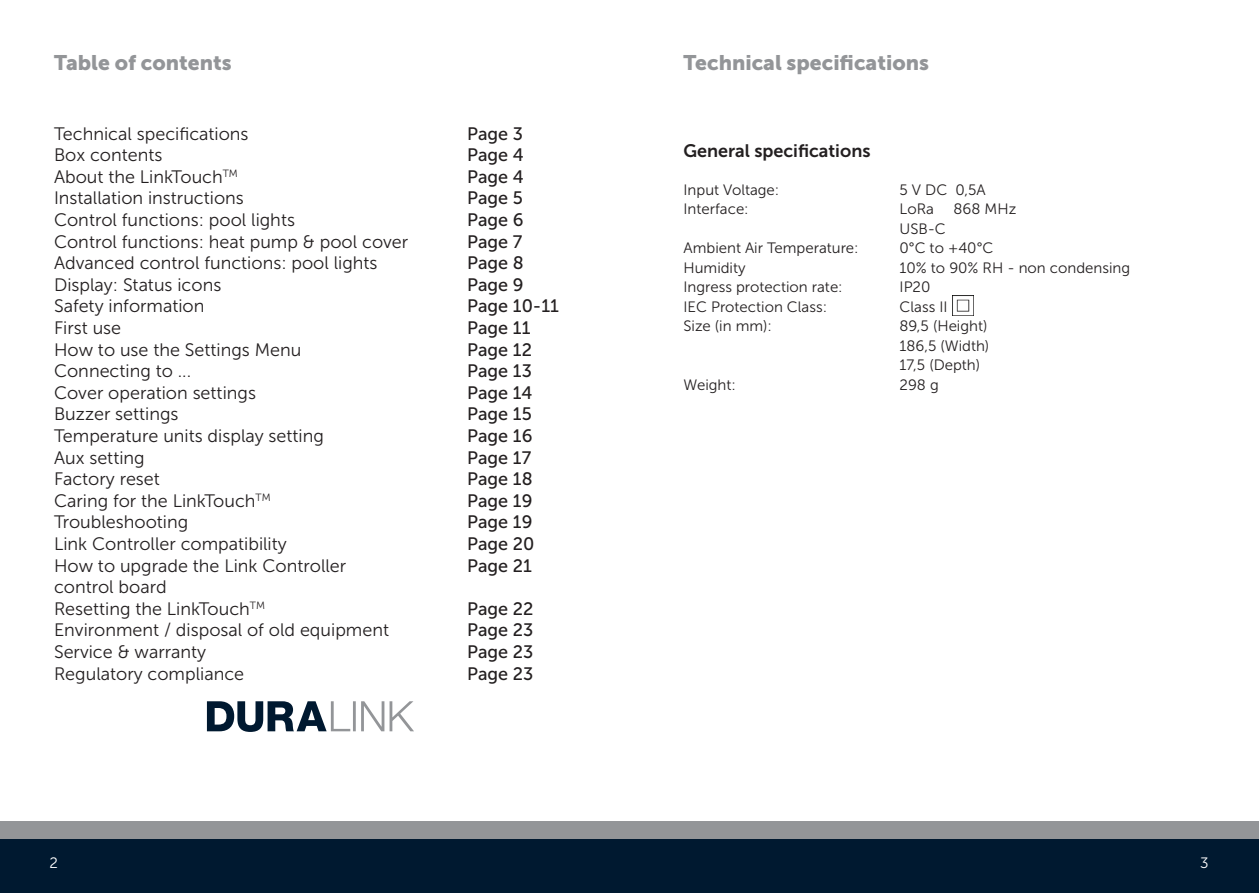
<style>
.page{position:relative;width:1259px;height:893px;background:#fff}
.page>*{position:absolute;margin:0;border:0;box-sizing:border-box;transform-origin:0 0}
.t1{font:21px "Museo Sans 900";color:#939598}
.t2{font:18px/21.6px "Museo Sans 300";color:#231f20}
.t3{font:18px/21.6px "Museo Sans 500";color:#231f20}
.t4{font:18px "Museo Sans 700";color:#231f20}
.t5{font:15px/19.5px "Museo Sans 300";color:#231f20}
.t6{font:15px "Museo Sans 300";color:#fff}
</style>
<div class="page">
<div style="left:614px;top:839px;width:645px;height:54px;background:#001930"></div>
<div style="left:614px;top:822px;width:645px;height:17px;background:#939598"></div>
<div style="left:0;top:839px;width:644px;height:54px;background:#001930"></div>
<div style="left:0;top:822px;width:644px;height:17px;background:#939598"></div>
<svg style="left:207px;top:701px;width:207px;height:31px"></svg>
<svg style="left:952px;top:295px;width:22px;height:21px"></svg>
<img style="left:953px;top:295px;width:20px;height:20px">
<p class="t1" style="left:54px;top:50px;width:179px">Table of contents</p>
<p class="t2" style="left:54px;top:123px;width:356px">Technical specifications<br>Box contents<br>About the LinkTouch<sup>TM<br></sup>Installation instructions<br>Control functions: pool lights<br>Control functions: heat pump &amp; pool cover<br>Advanced control functions: pool lights<br>Display: Status icons<br>Safety information<br>First use<br>How to use the Settings Menu<br>Connecting to ...<br>Cover operation settings<br>Buzzer settings<br>Temperature units display setting<br>Aux setting<br>Factory reset<br>Caring for the LinkTouch<sup>TM<br></sup>Troubleshooting<br>Link Controller compatibility<br>How to upgrade the Link Controller control board<br>Resetting the LinkTouch<sup>TM<br></sup>Environment / disposal of old equipment<br>Service &amp; warranty<br>Regulatory compliance</p>
<p class="t3" style="left:467px;top:123px;width:93px">Page 3<br>Page 4<br>Page 4<br>Page 5<br>Page 6<br>Page 7<br>Page 8<br>Page 9<br>Page 10-11<br>Page 11<br>Page 12<br>Page 13<br>Page 14<br>Page 15<br>Page 16<br>Page 17<br>Page 18<br>Page 19<br>Page 19<br>Page 20<br>Page 21</p>
<p class="t3" style="left:467px;top:598px;width:68px;text-align:justify">Page 22<br>Page 23<br>Page 23<br>Page 23</p>
<p class="t1" style="left:683px;top:50px;width:247px">Technical specifications</p>
<p class="t4" style="left:683px;top:141px;width:188px">General specifications</p>
<p class="t5" style="left:683px;top:180px;width:97px">Input Voltage:</p>
<p class="t5" style="left:899px;top:180px;width:88px">5 V DC 0,5A</p>
<p class="t5" style="left:683px;top:200px;width:67px">Interface:</p>
<p class="t5" style="left:899px;top:200px;width:36px">LoRa</p>
<p class="t5" style="left:953px;top:200px;width:64px">868 MHz</p>
<p class="t5" style="left:899px;top:219px;width:48px">USB-C</p>
<p class="t5" style="left:683px;top:239px;width:177px">Ambient Air Temperature:</p>
<p class="t5" style="left:899px;top:239px;width:95px">0°C to +40°C</p>
<p class="t5" style="left:683px;top:258px;width:64px">Humidity</p>
<p class="t5" style="left:899px;top:258px;width:232px">10% to 90% RH - non condensing</p>
<p class="t5" style="left:683px;top:278px;width:161px">Ingress protection rate:</p>
<p class="t5" style="left:899px;top:278px;width:32px">IP20</p>
<p class="t5" style="left:683px;top:297px;width:145px">IEC Protection Class:</p>
<p class="t5" style="left:899px;top:297px;width:49px">Class II</p>
<p class="t5" style="left:683px;top:317px;width:90px">Size (in mm):</p>
<p class="t5" style="left:899px;top:317px;width:91px">89,5 (Height)<br>186,5 (Width)<br>17,5 (Depth)</p>
<p class="t5" style="left:683px;top:375px;width:54px">Weight:</p>
<p class="t5" style="left:899px;top:375px;width:41px">298 g</p>
<p class="t6" style="left:50px;top:854px;width:10px">2</p>
<p class="t6" style="left:1200px;top:854px;width:10px">3</p>
</div>
